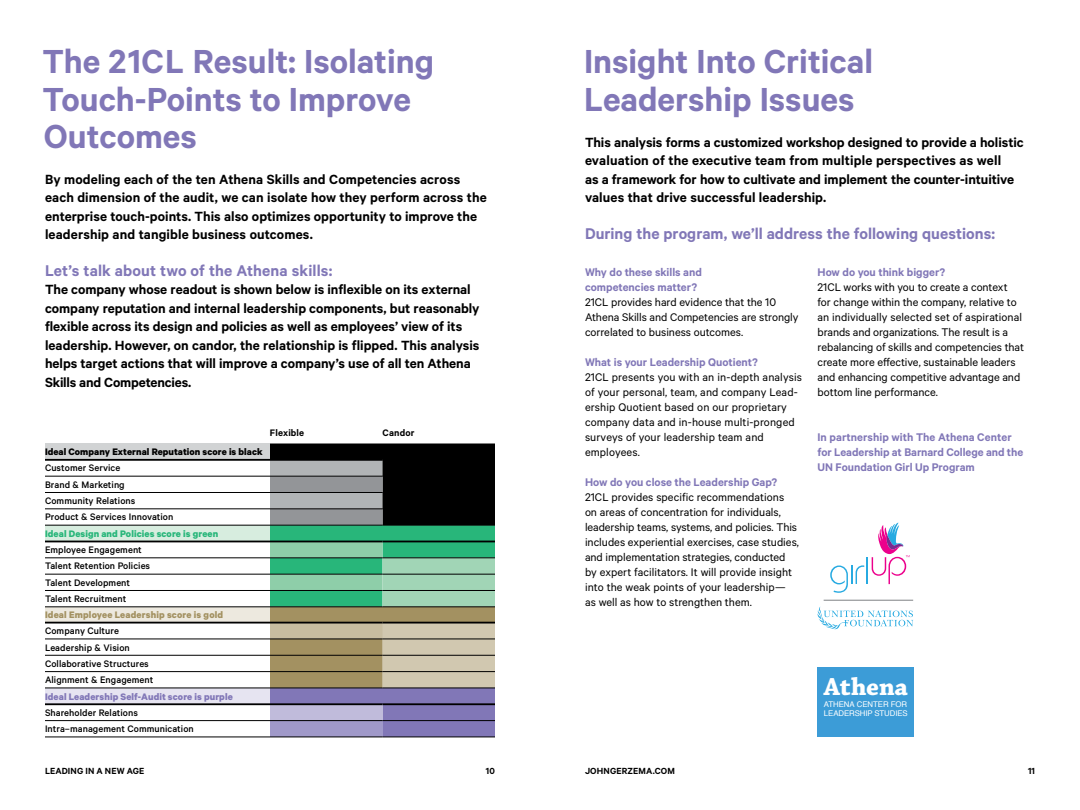
<style>
.page{position:relative;width:1080px;height:810px;background:#fff}
.page>*{position:absolute;margin:0;border:0;box-sizing:border-box;transform-origin:0 0}
.t1{font:600 37.5px/37.5px "Calibre";color:#8177b7}
.t2{font:700 25.75px "Chaparral Pro";letter-spacing:-.01em;color:#fff}
.t3{font:600 17.5px "Calibre";letter-spacing:.005em;color:#8177b7}
.t4{font:600 15px/18.4px "Calibre";color:#000}
.t5{font:12.5px/15px "Calibre";color:#000}
.t6{font:600 12.5px/15px "Calibre";color:#8177b7}
.t7{font:500 10.62px/16.4px "Calibre";letter-spacing:.005em;color:#000}
.t8{font:700 10.62px "Calibre";letter-spacing:.005em;color:#000}
.t9{font:700 10.62px "Calibre";letter-spacing:.01em;color:#8177b7}
.t10{font:700 10.62px "Calibre";letter-spacing:.01em;color:#28b67a}
.t11{font:700 10.62px "Calibre";letter-spacing:.015em;color:#a39161}
.t12{font:600 10.62px "Calibre";letter-spacing:.015em;color:#000}
.t13{font:600 10px "Calibre";letter-spacing:.015em;color:#000}
.t14{font:7.75px/9.6px "Helvetica";letter-spacing:-.01em;color:#fff}
</style>
<div class="page">
<div style="left:45px;top:443px;width:225px;height:17px;background:#d1d3d4"></div>
<div style="left:45px;top:525px;width:225px;height:16px;background:#d7eddf"></div>
<div style="left:45px;top:607px;width:225px;height:16px;background:#ede9df"></div>
<div style="left:45px;top:688px;width:225px;height:16px;background:#e6e4f1"></div>
<svg style="left:270px;top:443px;width:225px;height:294px;background:#728a79"></svg>
<div style="left:270px;top:704px;width:112px;height:17px;background:#c0bbdb"></div>
<div style="left:270px;top:721px;width:112px;height:16px;background:#a099c9"></div>
<hr style="left:45px;top:476px;width:225px;height:1px;background:#000">
<hr style="left:270px;top:476px;width:112px;height:1px;background:#000">
<hr style="left:382px;top:476px;width:113px;height:1px;background:#000">
<hr style="left:45px;top:492px;width:225px;height:1px;background:#000">
<hr style="left:270px;top:492px;width:112px;height:1px;background:#000">
<hr style="left:382px;top:492px;width:113px;height:1px;background:#000">
<hr style="left:45px;top:509px;width:225px;height:1px;background:#000">
<hr style="left:270px;top:509px;width:112px;height:1px;background:#000">
<hr style="left:382px;top:509px;width:113px;height:1px;background:#000">
<hr style="left:45px;top:525px;width:225px;height:1px;background:#000">
<hr style="left:270px;top:525px;width:112px;height:1px;background:#000">
<hr style="left:382px;top:525px;width:113px;height:1px;background:#000">
<hr style="left:45px;top:558px;width:225px;height:1px;background:#000">
<hr style="left:270px;top:558px;width:112px;height:1px;background:#000">
<hr style="left:382px;top:558px;width:113px;height:1px;background:#000">
<hr style="left:45px;top:574px;width:225px;height:1px;background:#000">
<hr style="left:270px;top:574px;width:112px;height:1px;background:#000">
<hr style="left:382px;top:574px;width:113px;height:1px;background:#000">
<hr style="left:45px;top:590px;width:225px;height:1px;background:#000">
<hr style="left:270px;top:590px;width:112px;height:1px;background:#000">
<hr style="left:382px;top:590px;width:113px;height:1px;background:#000">
<hr style="left:45px;top:607px;width:225px;height:1px;background:#000">
<hr style="left:270px;top:607px;width:112px;height:1px;background:#000">
<hr style="left:382px;top:607px;width:113px;height:1px;background:#000">
<hr style="left:45px;top:639px;width:225px;height:1px;background:#000">
<hr style="left:270px;top:639px;width:112px;height:1px;background:#000">
<hr style="left:382px;top:639px;width:113px;height:1px;background:#000">
<hr style="left:45px;top:655px;width:225px;height:1px;background:#000">
<hr style="left:270px;top:655px;width:112px;height:1px;background:#000">
<hr style="left:382px;top:655px;width:113px;height:1px;background:#000">
<hr style="left:45px;top:671px;width:225px;height:1px;background:#000">
<hr style="left:270px;top:671px;width:112px;height:1px;background:#000">
<hr style="left:382px;top:671px;width:113px;height:1px;background:#000">
<hr style="left:45px;top:688px;width:225px;height:1px;background:#000">
<hr style="left:270px;top:688px;width:112px;height:1px;background:#000">
<hr style="left:382px;top:688px;width:113px;height:1px;background:#000">
<hr style="left:45px;top:720px;width:225px;height:1px;background:#000">
<hr style="left:270px;top:720px;width:112px;height:1px;background:#000">
<hr style="left:382px;top:720px;width:113px;height:1px;background:#000">
<hr style="left:45px;top:737px;width:225px;height:1px;background:#000">
<hr style="left:270px;top:737px;width:112px;height:1px;background:#000">
<hr style="left:382px;top:737px;width:113px;height:1px;background:#000">
<hr style="left:45px;top:459px;width:225px;height:2px;background:#000">
<hr style="left:270px;top:459px;width:112px;height:2px;background:#000">
<hr style="left:382px;top:459px;width:113px;height:2px;background:#000">
<hr style="left:45px;top:541px;width:225px;height:1px;background:#000">
<hr style="left:270px;top:541px;width:112px;height:1px;background:#000">
<hr style="left:382px;top:541px;width:113px;height:1px;background:#000">
<hr style="left:45px;top:622px;width:225px;height:2px;background:#000">
<hr style="left:270px;top:622px;width:112px;height:2px;background:#000">
<hr style="left:382px;top:622px;width:113px;height:2px;background:#000">
<hr style="left:45px;top:703px;width:225px;height:2px;background:#000">
<hr style="left:270px;top:703px;width:112px;height:2px;background:#000">
<hr style="left:382px;top:703px;width:113px;height:2px;background:#000">
<hr style="left:866px;top:557px;width:2px;height:27px;background:#27aae1">
<svg style="left:830px;top:565px;width:34px;height:28px"></svg>
<svg style="left:872px;top:523px;width:38px;height:61px"></svg>
<svg style="left:817px;top:607px;width:96px;height:22px"></svg>
<hr style="left:824px;top:600px;width:89px;height:1px;background:#939598">
<div style="left:818px;top:667px;width:96px;height:70px;background:#3c9cd7"></div>
<h1 class="t1" style="left:42px;top:42px;width:393px">The 21CL Result: Isolating<br>Touch-Points to Improve<br>Outcomes</h1>
<p class="t4" style="left:45px;top:170px;width:443px">By modeling each of the ten Athena Skills and Competencies across each dimension of the audit, we can isolate how they perform across the enterprise touch-points. This also optimizes opportunity to improve the leadership and tangible business outcomes.</p>
<h3 class="t3" style="left:45px;top:260px;width:289px">Let’s talk about two of the Athena skills:</h3>
<p class="t4" style="left:45px;top:280px;width:436px">The company whose readout is shown below is inflexible on its external company reputation and internal leadership components, but reasonably flexible across its design and policies as well as employees’ view of its leadership. However, on candor, the relationship is flipped. This analysis helps target actions that will improve a company’s use of all ten Athena Skills and Competencies.</p>
<p class="t12" style="left:270px;top:426px;width:36px">Flexible</p>
<p class="t12" style="left:382px;top:426px;width:33px">Candor</p>
<p class="t8" style="left:45px;top:445px;width:219px">Ideal Company External Reputation score is black</p>
<p class="t7" style="left:45px;top:460px;width:130px">Customer Service<br>Brand &amp; Marketing<br>Community Relations<br>Product &amp; Services Innovation</p>
<p class="t10" style="left:45px;top:527px;width:175px">Ideal Design and Policies score is green</p>
<p class="t7" style="left:45px;top:541px;width:107px">Employee Engagement<br>Talent Retention Policies<br>Talent Development<br>Talent Recruitment</p>
<p class="t11" style="left:45px;top:608px;width:180px">Ideal Employee Leadership score is gold</p>
<p class="t7" style="left:45px;top:622px;width:110px">Company Culture<br>Leadership &amp; Vision<br>Collaborative Structures<br>Alignment &amp; Engagement</p>
<p class="t9" style="left:45px;top:690px;width:189px">Ideal Leadership Self-Audit score is purple</p>
<p class="t7" style="left:45px;top:704px;width:150px">Shareholder Relations<br>Intra–management Communication</p>
<h1 class="t1" style="left:584px;top:42px;width:291px">Insight Into Critical<br>Leadership Issues</h1>
<p class="t4" style="left:585px;top:133px;width:440px">This analysis forms a customized workshop designed to provide a holistic evaluation of the executive team from multiple perspectives as well<br>as a framework for how to cultivate and implement the counter-intuitive values that drive successful leadership.</p>
<h3 class="t3" style="left:585px;top:223px;width:412px">During the program, we’ll address the following questions:</h3>
<p class="t6" style="left:585px;top:264px;width:118px">Why do these skills and competencies matter?</p>
<p class="t5" style="left:585px;top:294px;width:215px">21CL provides hard evidence that the 10<br>Athena Skills and Competencies are strongly correlated to business outcomes.</p>
<p class="t6" style="left:585px;top:354px;width:174px">What is your Leadership Quotient?</p>
<p class="t5" style="left:585px;top:369px;width:219px">21CL presents you with an in-depth analysis of your personal, team, and company Lead&shy;ership Quotient based on our proprietary company data and in-house multi-pronged surveys of your leadership team and employees.</p>
<p class="t6" style="left:585px;top:474px;width:194px">How do you close the Leadership Gap?</p>
<p class="t5" style="left:585px;top:489px;width:215px">21CL provides specific recommendations on areas of concentration for individuals, leadership teams, systems, and policies. This includes experiential exercises, case studies, and implementation strategies, conducted by expert facilitators. It will provide insight into the weak points of your leadership— as well as how to strengthen them.</p>
<p class="t6" style="left:818px;top:264px;width:129px">How do you think bigger?</p>
<p class="t5" style="left:818px;top:279px;width:208px">21CL works with you to create a context for change within the company, relative to an individually selected set of aspirational brands and organizations. The result is a rebalancing of skills and competencies that create more effective, sustainable leaders and enhancing competitive advantage and bottom line performance.</p>
<p class="t6" style="left:818px;top:429px;width:207px">In partnership with The Athena Center for Leadership at Barnard College and the<br>UN Foundation Girl Up Program</p>
<h2 class="t2" style="left:824px;top:671px;width:86px">Athena</h2>
<p class="t14" style="left:824px;top:699px;width:86px">ATHENA CENTER FOR<br>LEADERSHIP STUDIES</p>
<p class="t13" style="left:45px;top:765px;width:100px">LEADING IN A NEW AGE</p>
<p class="t13" style="left:486px;top:765px;width:11px">10</p>
<p class="t13" style="left:585px;top:765px;width:39px">JOH NGERZEM</p>
<p class="t13" style="left:646px;top:765px;width:23px">A.COM</p>
<p class="t13" style="left:1028px;top:765px;width:8px">11</p>
</div>
